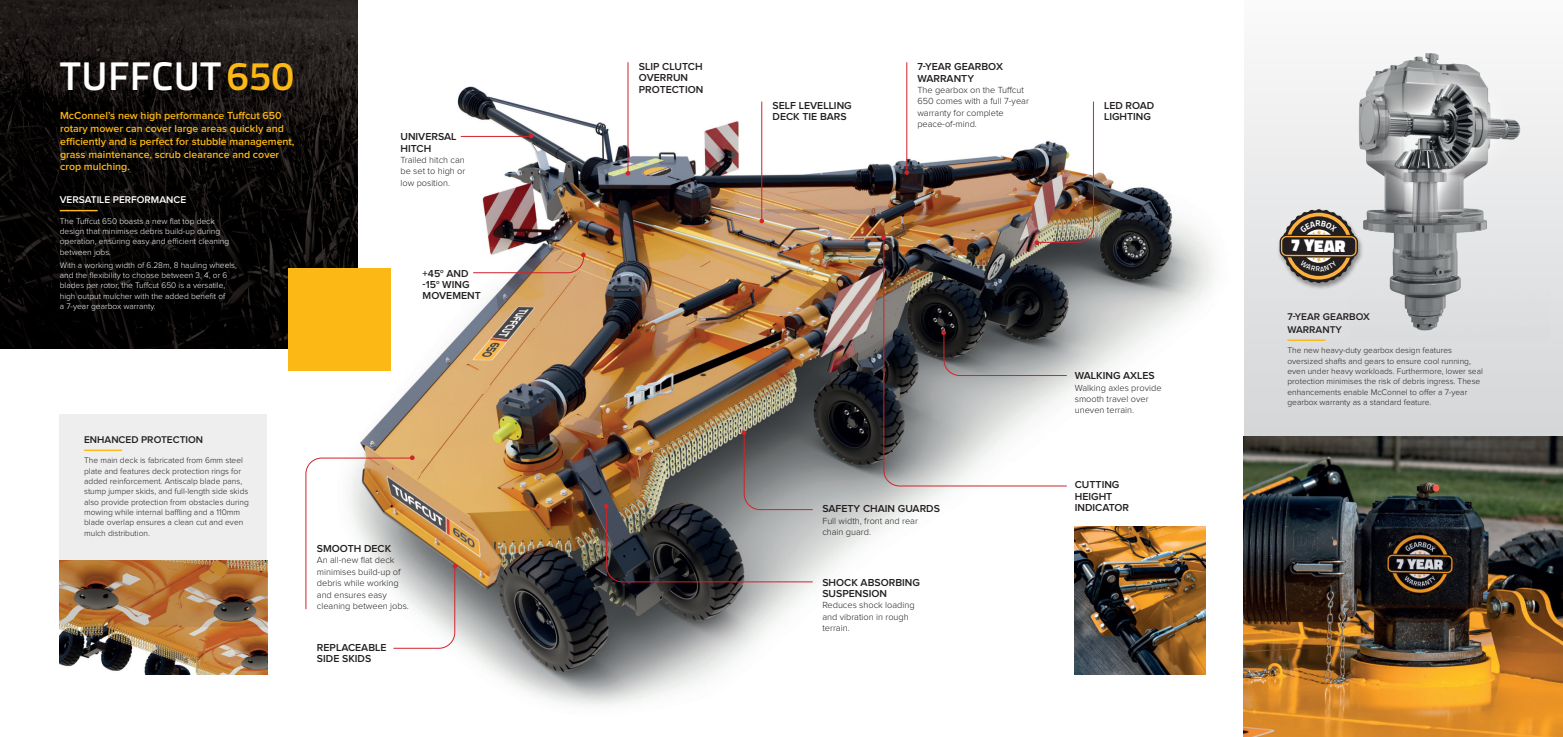
<style>
.page{position:relative;width:1563px;height:737px;background:#fff}
.page>*{position:absolute;margin:0;border:0;box-sizing:border-box;transform-origin:0 0}
.t1{font:600 40.25px "Titillium Web";letter-spacing:.01em;color:#fff}
.t2{font:900 17.24px "Titillium Web";color:#fff}
.t3{font:600 10.59px/12.8px "Proxima Nova";color:#fcb814}
.t4{font:600 10.5px/11.4px "Proxima Nova";color:#231f20}
.t5{font:600 10.15px/12.5px "Proxima Nova";color:#231f20}
.t6{font:600 10.15px "Proxima Nova";color:#fff}
.t7{font:300 9.19px/11.4px "Proxima Nova";color:#231f20}
.t8{font:300 8.4px/10.3px "Proxima Nova";color:#231f20}
.t9{font:300 8.4px/10.3px "Proxima Nova";color:#fff}
.s1{color:#fcb814}
</style>
<div class="page">
<img style="left:260px;top:62px;width:955px;height:644px">
<img style="left:0;top:0;width:358px;height:348px">
<hr style="left:60px;top:210px;width:38px;height:1px;background:#fcb814">
<div style="left:1244px;top:0;width:319px;height:444px;background:linear-gradient(to bottom,#fafafa,#d4d5d7)"></div>
<hr style="left:1287px;top:339px;width:38px;height:2px;background:#fcb814">
<img style="left:1075px;top:526px;width:130px;height:149px">
<img style="left:1244px;top:436px;width:319px;height:301px">
<div style="left:288px;top:268px;width:102px;height:103px;background:#fcb814"></div>
<img style="left:1350px;top:42px;width:199px;height:296px">
<div style="left:1276px;top:208px;width:88px;height:83px;background:#231f20;opacity:.47"></div>
<div style="left:60px;top:414px;width:207px;height:212px;background:#eeeeef"></div>
<hr style="left:84px;top:449px;width:38px;height:2px;background:#fcb814">
<img style="left:60px;top:560px;width:207px;height:115px">
<hr style="left:461px;top:136px;width:70px;height:1px;background:#d1232a">
<svg style="left:529px;top:134px;width:4px;height:4px"></svg>
<svg style="left:472px;top:253px;width:114px;height:20px"></svg>
<img style="left:604px;top:430px;width:209px;height:152px">
<hr style="left:906px;top:62px;width:1px;height:110px;background:#d1232a">
<img style="left:881px;top:101px;width:213px;height:385px">
<hr style="left:761px;top:102px;width:1px;height:119px;background:#d1232a">
<svg style="left:759px;top:219px;width:5px;height:4px"></svg>
<svg style="left:625px;top:171px;width:5px;height:5px"></svg>
<hr style="left:627px;top:62px;width:1px;height:111px;background:#d1232a">
<svg style="left:305px;top:455px;width:152px;height:194px"></svg>
<svg style="left:1279px;top:209px;width:79px;height:74px"></svg>
<p class="t1" style="left:60px;top:45px;width:236px">TUFFCUT<span class="s1">650</span></p>
<p class="t3" style="left:60px;top:110px;width:236px">McConnel’s new high performance Tuffcut 650 rotary mower can cover large areas quickly and efficiently and is perfect for stubble management, grass maintenance, scrub clearance and cover crop mulching.</p>
<p class="t6" style="left:60px;top:195px;width:128px">VERSATILE PERFORMANCE</p>
<p class="t9" style="left:60px;top:216px;width:171px">The Tuffcut 650 boasts a new flat top deck design that minimises debris build-up during operation, ensuring easy and efficient cleaning between jobs.</p>
<p class="t9" style="left:60px;top:260px;width:179px">With a working width of 6.28m, 8 hauling wheels, and the flexibility to choose between 3, 4, or 6 blades per rotor, the Tuffcut 650 is a versatile, high output mulcher with the added benefit of<br>a 7-year gearbox warranty.</p>
<p class="t4" style="left:400px;top:132px;width:58px">UNIVERSAL<br>HITCH</p>
<p class="t7" style="left:400px;top:155px;width:66px;text-align:justify">Trailed hitch can be set to high or low position.</p>
<p class="t4" style="left:423px;top:268px;width:60px">+45<sup>o</sup> AND -15<sup>o</sup> WING<br>MOVEMENT</p>
<p class="t5" style="left:84px;top:433px;width:121px">ENHANCED PROTECTION</p>
<p class="t8" style="left:84px;top:455px;width:166px">The main deck is fabricated from 6mm steel plate and features deck protection rings for added reinforcement. Antiscalp blade pans, stump jumper skids, and full-length side skids also provide protection from obstacles during mowing while internal baffling and a 110mm blade overlap ensures a clean cut and even mulch distribution.</p>
<p class="t4" style="left:317px;top:543px;width:76px">SMOOTH DECK</p>
<p class="t7" style="left:317px;top:555px;width:94px">An all-new flat deck minimises build-up of debris while working and ensures easy cleaning between jobs.</p>
<p class="t4" style="left:317px;top:642px;width:71px">REPLACEABLE<br>SIDE SKIDS</p>
<p class="t4" style="left:639px;top:61px;width:66px">SLIP CLUTCH<br>OVERRUN<br>PROTECTION</p>
<p class="t4" style="left:772px;top:100px;width:81px">SELF LEVELLING<br>DECK TIE BARS</p>
<p class="t4" style="left:917px;top:62px;width:87px">7-YEAR GEARBOX<br>WARRANTY</p>
<p class="t7" style="left:917px;top:85px;width:113px">The gearbox on the Tuffcut<br>650 comes with a full 7-year warranty for complete peace-of-mind.</p>
<p class="t4" style="left:1104px;top:100px;width:52px">LED ROAD<br>LIGHTING</p>
<p class="t4" style="left:822px;top:503px;width:119px">SAFETY CHAIN GUARDS</p>
<p class="t7" style="left:822px;top:515px;width:97px">Full width, front and rear chain guard.</p>
<p class="t4" style="left:822px;top:577px;width:99px">SHOCK ABSORBING<br>SUSPENSION</p>
<p class="t7" style="left:822px;top:600px;width:94px">Reduces shock loading and vibration in rough terrain.</p>
<p class="t4" style="left:1075px;top:370px;width:82px">WALKING AXLES</p>
<p class="t7" style="left:1075px;top:382px;width:88px">Walking axles provide smooth travel over uneven terrain.</p>
<p class="t4" style="left:1075px;top:479px;width:56px">CUTTING<br>HEIGHT<br>INDICATOR</p>
<p class="t2" style="left:1291px;top:233px;width:56px">7 YEAR</p>
<p class="t5" style="left:1287px;top:311px;width:84px">7-YEAR GEARBOX<br>WARRANTY</p>
<p class="t8" style="left:1287px;top:345px;width:197px">The new heavy-duty gearbox design features oversized shafts and gears to ensure cool running, even under heavy workloads. Furthermore, lower seal protection minimises the risk of debris ingress. These enhancements enable McConnel to offer a 7-year gearbox warranty as a standard feature.</p>
</div>
